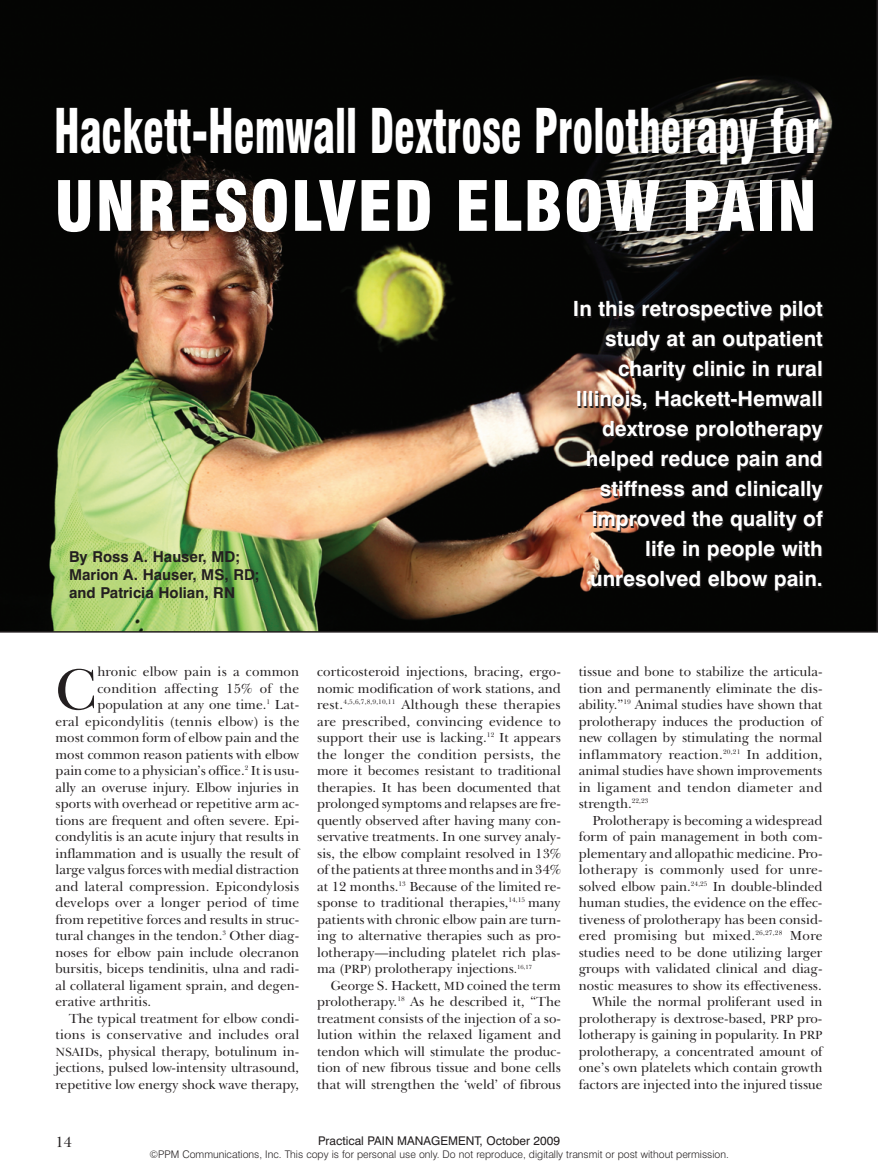
<style>
.page{position:relative;width:878px;height:1175px;background:#fff}
.page>*{position:absolute;margin:0;border:0;box-sizing:border-box;transform-origin:0 0}
.t1{font:900 condensed 67.5px "Swiss 721 BT";letter-spacing:.015em;color:#fff}
.t2{font:900 condensed 60px "Swiss 721 BT";color:#fff;scale:.7 1}
.t3{font:59.1px "New Baskerville IT Cby BT";color:#231f20}
.t4{font:700 21px/30px "Swiss 721 BT";color:#fff;text-align:right}
.t5{font:700 15px/18px "Swiss 721 BT";color:#231f20}
.t6{font:15px "New Baskerville IT Cby BT";color:#231f20}
.t7{font:13.5px/16.5px "New Baskerville IT Cby BT";color:#231f20;text-align:justify}
.t8{font:13.5px "New Baskerville IT Cby BT";letter-spacing:.02em;color:#231f20}
.t9{font:12px "Swiss 721 BT";color:#231f20}
.t10{font:300 10.5px "Swiss 721 BT";color:#231f20}
.s1{font-size:12.15px}
</style>
<div class="page">
<img style="left:0;top:0;width:878px;height:632px">
<h2 class="t2" style="left:54px;top:108px;width:1095px">Hackett-Hemwall Dextrose Prolotherapy for</h2>
<h1 class="t1" style="left:54px;top:180px;width:764px">UNRESOLVED ELBOW PAIN</h1>
<p class="t5" style="left:69px;top:549px;width:192px">By Ross A. Hauser, MD;<br>Marion A. Hauser, MS, RD; and Patricia Holian, RN</p>
<p class="t4" style="left:573px;top:296px;width:251px">In this retrospective pilot study at an outpatient charity clinic in rural<br>Illinois, Hackett-Hemwall dextrose prolotherapy helped reduce pain and stiffness and clinically improved the quality of life in people with unresolved elbow pain.</p>
<h3 class="t3" style="left:56px;top:667px;width:43px">C</h3>
<p class="t7" style="left:97px;top:665px;width:203px">hronic elbow pain is a common</p>
<p class="t8" style="left:97px;top:683px;width:203px">condition affecting 15% of the</p>
<p class="t7" style="left:97px;top:698px;width:203px">population at any one time.<sup>1</sup> Lat-</p>
<p class="t8" style="left:56px;top:716px;width:245px">eral epicondylitis (tennis elbow) is the</p>
<p class="t7" style="left:56px;top:731px;width:245px">most common form of elbow pain and the</p>
<p class="t7" style="left:56px;top:747px;width:245px">most common reason patients with elbow</p>
<p class="t7" style="left:56px;top:764px;width:245px">pain come to a physician’s office.<sup>2</sup> It is usu-</p>
<p class="t7" style="left:55px;top:780px;width:245px">ally an overuse injury. Elbow injuries in</p>
<p class="t7" style="left:55px;top:797px;width:245px">sports with overhead or repetitive arm ac-</p>
<p class="t7" style="left:55px;top:813px;width:245px">tions are frequent and often severe. Epi-</p>
<p class="t7" style="left:55px;top:830px;width:245px">condylitis is an acute injury that results in</p>
<p class="t7" style="left:55px;top:846px;width:245px">inflammation and is usually the result of</p>
<p class="t7" style="left:55px;top:863px;width:245px">large valgus forces with medial distraction</p>
<p class="t7" style="left:55px;top:879px;width:245px">and lateral compression. Epicondylosis</p>
<p class="t7" style="left:55px;top:896px;width:245px">develops over a longer period of time</p>
<p class="t7" style="left:55px;top:912px;width:245px">from repetitive forces and results in struc-</p>
<p class="t7" style="left:55px;top:929px;width:245px">tural changes in the tendon.<sup>3</sup> Other diag-</p>
<p class="t7" style="left:55px;top:945px;width:245px">noses for elbow pain include olecranon</p>
<p class="t7" style="left:55px;top:962px;width:245px">bursitis, biceps tendinitis, ulna and radi-</p>
<p class="t7" style="left:55px;top:978px;width:245px">al collateral ligament sprain, and degen-</p>
<p class="t7" style="left:55px;top:995px;width:97px">erative arthritis.</p>
<p class="t7" style="left:69px;top:1011px;width:232px">The typical treatment for elbow condi-</p>
<p class="t7" style="left:55px;top:1028px;width:245px">tions is conservative and includes oral</p>
<p class="t7" style="left:56px;top:1044px;width:245px"><span class="s1">NSAID</span>s, physical therapy, botulinum in-</p>
<p class="t7" style="left:56px;top:1061px;width:245px">jections, pulsed low-intensity ultrasound,</p>
<p class="t7" style="left:56px;top:1077px;width:245px">repetitive low energy shock wave therapy,</p>
<p class="t7" style="left:317px;top:665px;width:245px">corticosteroid injections, bracing, ergo&shy;nomic modification of work stations, and rest.<sup>4,5,6,7,8,9,10,11</sup> Although these therapies are prescribed, convincing evidence to support their use is lacking.<sup>12</sup> It appears the longer the condition persists, the more it becomes resistant to traditional therapies. It has been documented that prolonged symptoms and relapses are fre&shy;quently observed after having many con&shy;servative treatments. In one survey analy&shy;sis, the elbow complaint resolved in 13% of the patients at three months and in 34% at 12 months.<sup>13</sup> Because of the limited re&shy;sponse to traditional therapies,<sup>14,15</sup> many patients with chronic elbow pain are turn&shy;ing to alternative therapies such as pro&shy;lotherapy—including platelet rich plas&shy;ma (<span class="s1">PRP)</span> prolotherapy injections<span class="s1">.</span><sup>16,17</sup></p>
<p class="t7" style="left:317px;top:978px;width:245px;text-indent:14px">George S. Hackett, <span class="s1">MD</span> coined the term prolotherapy.<sup>18</sup> As he described it, “The treatment consists of the injection of a so&shy;lution within the relaxed ligament and tendon which will stimulate the produc&shy;tion of new fibrous tissue and bone cells that will strengthen the ‘weld’ of fibrous</p>
<p class="t7" style="left:578px;top:665px;width:245px">tissue and bone to stabilize the articula&shy;tion and permanently eliminate the dis&shy;ability.”<sup>19</sup> Animal studies have shown that prolotherapy induces the production of new collagen by stimulating the normal inflammatory reaction.<sup>20,21</sup> In addition, animal studies have shown improvements in ligament and tendon diameter and strength.<sup>22,23</sup></p>
<p class="t7" style="left:578px;top:813px;width:245px;text-align:right">Prolotherapy is becoming a widespread form of pain management in both com&shy;plementary and allopathic medicine. Pro&shy;lotherapy is commonly used for unre&shy;solved elbow pain.<sup>24,25</sup> In double-blinded human studies, the evidence on the effec&shy;tiveness of prolotherapy has been consid&shy;ered promising but mixed.<sup>26,27,28</sup> More studies need to be done utilizing larger groups with validated clinical and diag&shy;nostic measures to show its effectiveness.<br>While the normal proliferant used in prolotherapy is dextrose-based, <span class="s1">PRP</span> pro&shy;lotherapy is gaining in popularity. In <span class="s1">PRP </span>prolotherapy, a concentrated amount of one’s own platelets which contain growth factors are injected into the injured tissue</p>
<p class="t6" style="left:56px;top:1136px;width:18px">14</p>
<p class="t9" style="left:318px;top:1135px;width:243px">Practical PAIN MANAGEMENT, October 2009</p>
<p class="t10" style="left:149px;top:1150px;width:581px">©PPM Communications, Inc. This copy is for personal use only. Do not reproduce, digitally transmit or post without permission.</p>
</div>
